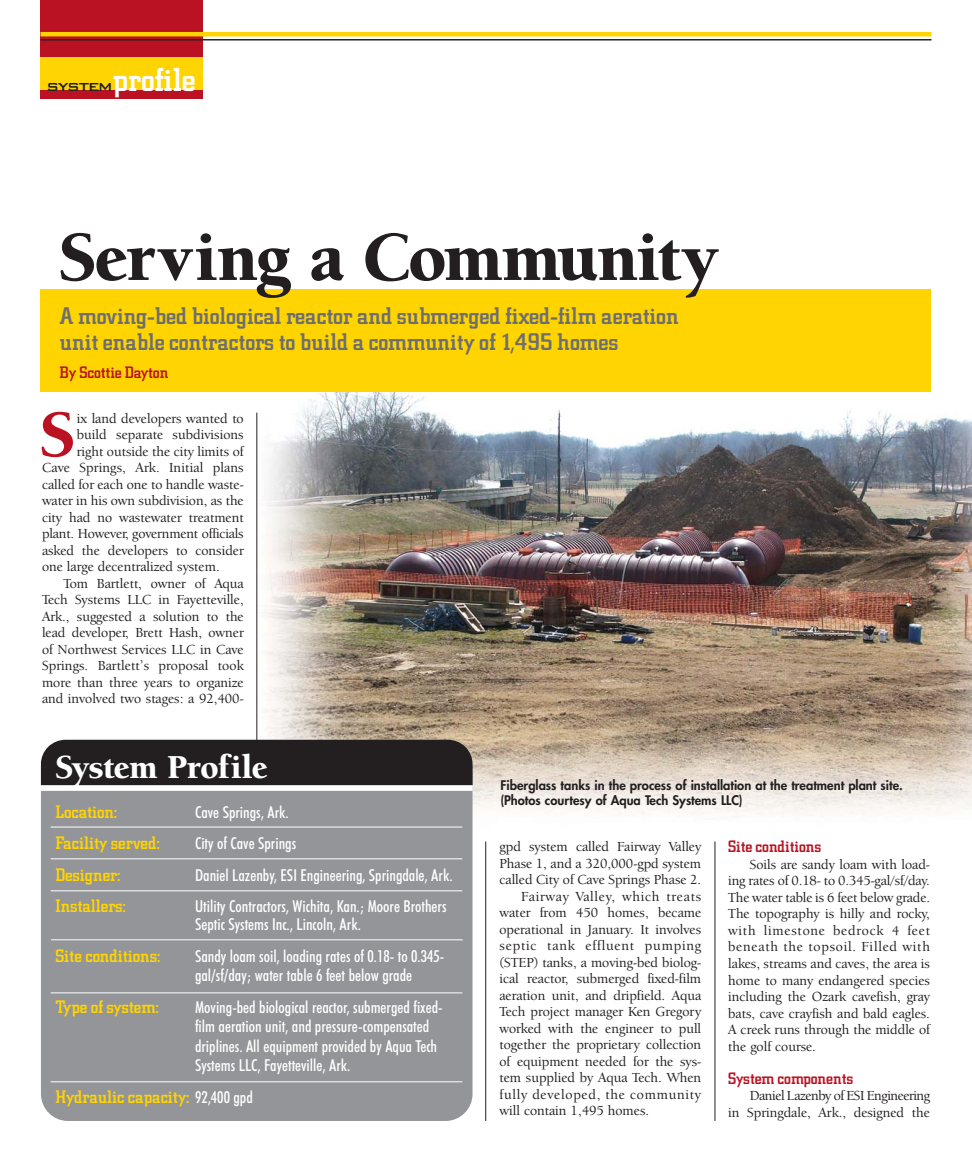
<style>
.page{position:relative;width:972px;height:1175px;background:#fff}
.page>*{position:absolute;margin:0;border:0;box-sizing:border-box;transform-origin:0 0}
.t1{font:900 72px "Berkeley Oldstyle IT Cby BT";letter-spacing:-.025em;color:#231f20}
.t2{font:900 67.5px "Berkeley Oldstyle IT Cby BT";color:#ba1222}
.t3{font:900 34.5px "Berkeley Oldstyle IT Cby BT";letter-spacing:-.015em;color:#fff}
.t4{font:33px "Circuit";color:#fff}
.t5{font:24px/25.5px "Circuit";color:#6d6e70}
.t6{font:18px "Circuit";color:#ffd400}
.t7{font:500 condensed 16.5px/19.5px "Futura BT";color:#fff}
.t8{font:16.5px "Circuit";color:#ba1222}
.t9{font:500 14.25px/16.5px "Berkeley Oldstyle IT Cby BT";color:#231f20;text-align:justify}
.t10{font:500 14.25px/16.5px "Berkeley Oldstyle IT Cby BT";letter-spacing:-.03em;color:#231f20;text-align:right}
.t11{font:500 14.25px "Berkeley Oldstyle IT Cby BT";letter-spacing:.05em;color:#231f20}
.t12{font:500 14.25px "Berkeley Oldstyle IT Cby BT";letter-spacing:.055em;color:#231f20}
.t13{font:800 12.9px/14.4px "Futura";color:#231f20}
.s1{font-family:"Bank Gothic BT";font-weight:500;font-size:18.9px;color:#231f20}
.s2{font-family:"Futura BT";font-weight:500;font-stretch:condensed;font-size:16.5px;color:#fff}
</style>
<div class="page">
<img style="left:257px;top:392px;width:715px;height:425px">
<hr style="left:715px;top:841px;width:1px;height:279px;background:#231f20">
<div style="left:40px;top:290px;width:892px;height:102px;background:#ffd400"></div>
<hr style="left:485px;top:841px;width:1px;height:280px;background:#231f20">
<div style="left:40px;top:0;width:163px;height:57px;background:#ba1222"></div>
<div style="left:40px;top:57px;width:163px;height:33px;background:#ffd400"></div>
<hr style="left:40px;top:32px;width:892px;height:4px;background:#ffd400">
<hr style="left:40px;top:39px;width:892px;height:1px;background:#231f20">
<div style="left:40px;top:90px;width:163px;height:8px;background:#ba1222"></div>
<hr style="left:256px;top:412px;width:1px;height:421px;background:#231f20">
<div style="left:41px;top:741px;width:432px;height:380px;background:#939598;border-radius:27px"></div>
<div style="left:41px;top:739px;width:432px;height:46px;background:#231f20"></div>
<div style="left:39px;top:785px;width:434px;height:6px;background:#fff"></div>
<hr style="left:51px;top:858px;width:411px;height:1px;background:#fff">
<hr style="left:51px;top:826px;width:411px;height:1px;background:#fff">
<hr style="left:51px;top:992px;width:411px;height:1px;background:#fff">
<hr style="left:51px;top:1081px;width:411px;height:1px;background:#fff">
<hr style="left:51px;top:939px;width:412px;height:1px;background:#fff">
<hr style="left:51px;top:890px;width:411px;height:1px;background:#fff">
<h3 class="t4" style="left:46px;top:68px;width:151px"><span class="s1">system</span>profile</h3>
<h1 class="t1" style="left:60px;top:229px;width:659px">Serving a Community</h1>
<h3 class="t5" style="left:60px;top:305px;width:620px">A moving-bed biological reactor and submerged fixed-film aeration unit enable contractors to build a community of 1,495 homes</h3>
<p class="t8" style="left:60px;top:366px;width:110px">By Scottie Dayton</p>
<h2 class="t2" style="left:41px;top:408px;width:35px">S</h2>
<p class="t9" style="left:77px;top:411px;width:168px">ix land developers wanted to</p>
<p class="t9" style="left:77px;top:428px;width:168px">build separate subdivisions</p>
<p class="t9" style="left:77px;top:444px;width:168px">right outside the city limits of</p>
<p class="t9" style="left:42px;top:461px;width:203px">Cave Springs, Ark. Initial plans</p>
<p class="t9" style="left:42px;top:477px;width:203px">called for each one to handle waste-</p>
<p class="t9" style="left:42px;top:494px;width:203px">water in his own subdivision, as the</p>
<p class="t9" style="left:42px;top:510px;width:203px">city had no wastewater treatment</p>
<p class="t9" style="left:42px;top:527px;width:203px">plant. However, government officials</p>
<p class="t9" style="left:42px;top:543px;width:203px">asked the developers to consider</p>
<p class="t9" style="left:42px;top:560px;width:179px">one large decentralized system.</p>
<p class="t9" style="left:64px;top:576px;width:182px">Tom Bartlett, owner of Aqua</p>
<p class="t9" style="left:42px;top:593px;width:203px">Tech Systems LLC in Fayetteville,</p>
<p class="t9" style="left:42px;top:609px;width:203px">Ark., suggested a solution to the</p>
<p class="t9" style="left:42px;top:626px;width:203px">lead developer, Brett Hash, owner</p>
<p class="t9" style="left:42px;top:642px;width:203px">of Northwest Services LLC in Cave</p>
<p class="t9" style="left:42px;top:659px;width:203px">Springs. Bartlett’s proposal took</p>
<p class="t9" style="left:42px;top:675px;width:203px">more than three years to organize</p>
<p class="t9" style="left:42px;top:692px;width:203px">and involved two stages: a 92,400-</p>
<h3 class="t3" style="left:56px;top:753px;width:214px">System Profile</h3>
<p class="t6" style="left:56px;top:805px;width:63px">Location:</p>
<p class="t7" style="left:195px;top:803px;width:95px">Cave Springs, Ark.</p>
<p class="t6" style="left:56px;top:836px;width:106px">Facility served:</p>
<p class="t7" style="left:195px;top:834px;width:103px">City of Cave Springs</p>
<p class="t6" style="left:56px;top:868px;width:66px">Designer:</p>
<p class="t7" style="left:195px;top:866px;width:259px">Daniel Lazenby, ESI Engineering, Springdale, Ark.</p>
<p class="t6" style="left:56px;top:899px;width:72px">Installers:</p>
<p class="t7" style="left:195px;top:898px;width:253px;line-height:18px">Utility Contractors, Wichita, Kan.; Moore Brothers<br>Septic Systems Inc., Lincoln, Ark.</p>
<p class="t6" style="left:56px;top:949px;width:106px">Site conditions:</p>
<p class="t7" style="left:195px;top:947px;width:251px">Sandy loam soil, loading rates of 0.18- to 0.345- gal/sf/day; water table 6 feet below grade</p>
<p class="t6" style="left:56px;top:1000px;width:105px">Type of system:</p>
<p class="t7" style="left:195px;top:998px;width:249px">Moving-bed biological reactor, submerged fixed&shy;film aeration unit, and pressure-compensated driplines. All equipment provided by Aqua Tech Systems LLC, Fayetteville, Ark.</p>
<p class="t6" style="left:56px;top:1090px;width:199px">Hydraulic capacity: <span class="s2">92,400 gpd</span></p>
<p class="t13" style="left:501px;top:779px;width:404px">Fiberglass tanks in the process of installation at the treatment plant site. (Photos courtesy of Aqua Tech Systems LLC)</p>
<p class="t9" style="left:500px;top:839px;width:203px">gpd system called Fairway Valley</p>
<p class="t9" style="left:500px;top:856px;width:203px">Phase 1, and a 320,000-gpd system</p>
<p class="t9" style="left:500px;top:872px;width:203px">called City of Cave Springs Phase 2.</p>
<p class="t11" style="left:521px;top:890px;width:182px">Fairway Valley, which treats</p>
<p class="t9" style="left:500px;top:905px;width:203px">water from 450 homes, became</p>
<p class="t9" style="left:500px;top:922px;width:203px">operational in January. It involves</p>
<p class="t12" style="left:500px;top:940px;width:203px">septic tank effluent pumping</p>
<p class="t9" style="left:500px;top:955px;width:203px">(STEP) tanks, a moving-bed biolog-</p>
<p class="t9" style="left:500px;top:971px;width:203px">ical reactor, submerged fixed-film</p>
<p class="t9" style="left:500px;top:988px;width:203px">aeration unit, and dripfield. Aqua</p>
<p class="t9" style="left:500px;top:1004px;width:203px">Tech project manager Ken Gregory</p>
<p class="t9" style="left:500px;top:1021px;width:203px">worked with the engineer to pull</p>
<p class="t9" style="left:500px;top:1037px;width:203px">together the proprietary collection</p>
<p class="t9" style="left:500px;top:1054px;width:203px">of equipment needed for the sys-</p>
<p class="t9" style="left:500px;top:1070px;width:203px">tem supplied by Aqua Tech. When</p>
<p class="t11" style="left:500px;top:1088px;width:203px">fully developed, the community</p>
<p class="t9" style="left:500px;top:1103px;width:151px">will contain 1,495 homes.</p>
<p class="t8" style="left:728px;top:841px;width:95px">Site conditions</p>
<p class="t9" style="left:728px;top:857px;width:203px;text-indent:22px">Soils are sandy loam with load&shy;ing rates of 0.18- to 0.345-gal/sf/day.<br>The water table is 6 feet below grade.<br>The topography is hilly and rocky, with limestone bedrock 4 feet beneath the topsoil. Filled with lakes, streams and caves, the area is home to many endangered species including the Ozark cavefish, gray bats, cave crayfish and bald eagles.<br>A creek runs through the middle of the golf course.</p>
<p class="t8" style="left:728px;top:1072px;width:126px">System components</p>
<p class="t10" style="left:728px;top:1088px;width:203px">Daniel Lazenby of ESI Engineering<br>in Springdale, Ark., designed the</p>
</div>
